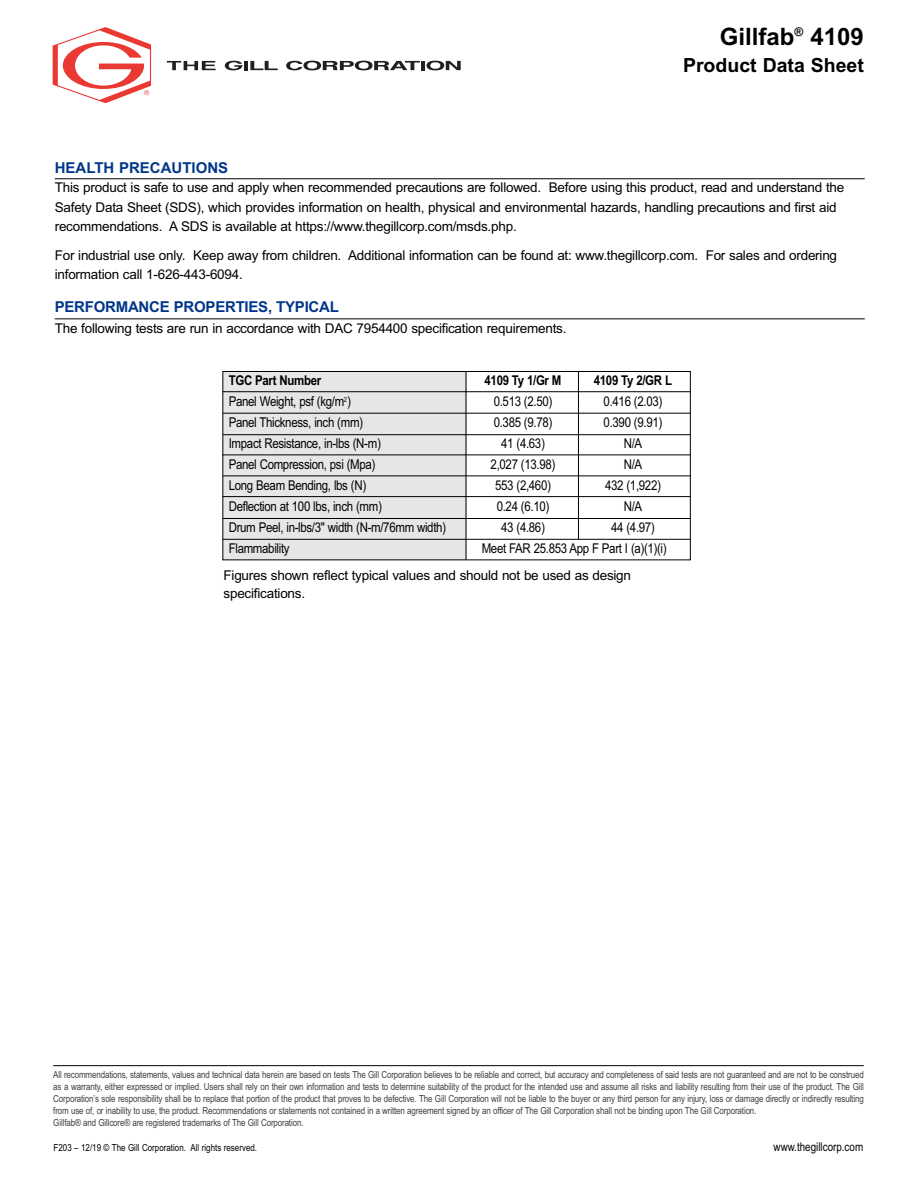
<style>
.page{position:relative;width:918px;height:1188px;background:#fff}
.page>*{position:absolute;margin:0;border:0;box-sizing:border-box;transform-origin:0 0}
.t1{font:700 24px "Arial";color:#000}
.t2{font:700 19.5px "Arial";color:#000}
.t3{font:700 15px "Arial";letter-spacing:-.015em;color:#003689}
.t4{font:13.5px/19.5px "Arial";letter-spacing:-.015em;color:#000}
.t5{font:13.5px/26.7px "Arial";letter-spacing:-.015em;color:#000;scale:.85 1}
.t6{font:700 13.5px "Arial";letter-spacing:-.03em;color:#000;scale:.85 1}
.t7{font:12px "Arial Narrow";color:#000}
.t8{font:9.75px/12px "Arial Narrow";letter-spacing:-.015em;color:#404040}
.t9{font:9.75px "Arial Narrow";color:#000}
</style>
<div class="page">
<hr style="left:55px;top:178px;width:810px;height:1px;background:#000">
<hr style="left:55px;top:318px;width:810px;height:1px;background:#000">
<div style="left:223px;top:371px;width:243px;height:189px;background:#e6e6e6"></div>
<div style="left:222px;top:371px;width:469px;height:189px;border:1px solid #000"></div>
<hr style="left:223px;top:391px;width:468px;height:1px;background:#000">
<hr style="left:223px;top:413px;width:468px;height:1px;background:#000">
<hr style="left:223px;top:434px;width:468px;height:1px;background:#000">
<hr style="left:222px;top:455px;width:469px;height:1px;background:#000">
<hr style="left:223px;top:476px;width:468px;height:1px;background:#000">
<hr style="left:223px;top:496px;width:468px;height:1px;background:#000">
<hr style="left:223px;top:539px;width:468px;height:1px;background:#000">
<hr style="left:223px;top:518px;width:468px;height:1px;background:#000">
<hr style="left:578px;top:372px;width:1px;height:167px;background:#000">
<hr style="left:466px;top:372px;width:1px;height:188px;background:#000">
<svg style="left:53px;top:27px;width:98px;height:76px"></svg>
<svg style="left:286px;top:61px;width:175px;height:9px"></svg>
<svg style="left:225px;top:61px;width:53px;height:9px"></svg>
<svg style="left:167px;top:61px;width:49px;height:9px"></svg>
<hr style="left:53px;top:1065px;width:811px;height:1px;background:#000">
<h1 class="t1" style="left:720px;top:23px;width:146px">Gillfab<sup>®</sup> 4109</h1>
<h2 class="t2" style="left:683px;top:54px;width:182px">Product Data Sheet</h2>
<h3 class="t3" style="left:55px;top:159px;width:175px">HEALTH PRECAUTIONS</h3>
<p class="t4" style="left:55px;top:178px;width:791px">This product is safe to use and apply when recommended precautions are followed. Before using this product, read and understand the<br>Safety Data Sheet (SDS), which provides information on health, physical and environmental hazards, handling precautions and first aid recommendations. A SDS is available at https://www.thegillcorp.com/msds.php.</p>
<h3 class="t4" style="left:55px;top:246px;width:784px">For industrial use only. Keep away from children. Additional information can be found at: www.thegillcorp.com. For sales and ordering information call 1-626-443-6094.</h3>
<h3 class="t3" style="left:55px;top:298px;width:286px">PERFORMANCE PROPERTIES, TYPICAL</h3>
<h3 class="t4" style="left:55px;top:319px;width:513px">The following tests are run in accordance with DAC 7954400 specification requirements.</h3>
<h3 class="t6" style="left:229px;top:373px;width:110px">TGC Part Number</h3>
<h3 class="t6" style="left:485px;top:373px;width:92px">4109 Ty 1/Gr M</h3>
<h3 class="t6" style="left:594px;top:373px;width:94px">4109 Ty 2/GR L</h3>
<h3 class="t5" style="left:229px;top:388px;width:145px">Panel Weight, psf (kg/m<sup>2</sup>)</h3>
<h3 class="t5" style="left:494px;top:388px;width:71px">0.513 (2.50)</h3>
<h3 class="t5" style="left:604px;top:388px;width:71px">0.416 (2.03)</h3>
<h3 class="t5" style="left:229px;top:409px;width:160px">Panel Thickness, inch (mm)</h3>
<h3 class="t5" style="left:494px;top:409px;width:71px">0.385 (9.78)</h3>
<h3 class="t5" style="left:604px;top:409px;width:71px">0.390 (9.91)</h3>
<h3 class="t5" style="left:229px;top:430px;width:180px">Impact Resistance, in-lbs (N-m)</h3>
<h3 class="t5" style="left:501px;top:430px;width:53px">41 (4.63)</h3>
<h3 class="t5" style="left:624px;top:430px;width:23px">N/A</h3>
<h3 class="t5" style="left:229px;top:451px;width:174px">Panel Compression, psi (Mpa)</h3>
<h3 class="t5" style="left:491px;top:451px;width:78px">2,027 (13.98)</h3>
<h3 class="t5" style="left:624px;top:451px;width:23px">N/A</h3>
<h3 class="t5" style="left:229px;top:472px;width:163px">Long Beam Bending, lbs (N)</h3>
<h3 class="t5" style="left:495px;top:472px;width:67px">553 (2,460)</h3>
<h3 class="t5" style="left:605px;top:472px;width:67px">432 (1,922)</h3>
<h3 class="t5" style="left:229px;top:493px;width:182px">Deflection at 100 lbs, inch (mm)</h3>
<h3 class="t5" style="left:497px;top:493px;width:63px">0.24 (6.10)</h3>
<h3 class="t5" style="left:624px;top:493px;width:23px">N/A</h3>
<h3 class="t5" style="left:229px;top:514px;width:257px">Drum Peel, in-lbs/3" width (N-m/76mm width)</h3>
<h3 class="t5" style="left:501px;top:514px;width:53px">43 (4.86)</h3>
<h3 class="t5" style="left:611px;top:514px;width:53px">44 (4.97)</h3>
<h3 class="t5" style="left:229px;top:535px;width:73px">Flammability</h3>
<h3 class="t5" style="left:224px;top:535px;width:523px;text-indent:258px">Meet FAR 25.853 App F Part I (a)(1)(i)<br>Figures shown reflect typical values and should not be used as design</h3>
<h3 class="t4" style="left:224px;top:584px;width:83px">specifications.</h3>
<p class="t8" style="left:53px;top:1069px;width:812px">All recommendations, statements, values and technical data herein are based on tests The Gill Corporation believes to be reliable and correct, but accuracy and completeness of said tests are not guaranteed and are not to be construed as a warranty, either expressed or implied. Users shall rely on their own information and tests to determine suitability of the product for the intended use and assume all risks and liability resulting from their use of the product. The Gill Corporation’s sole responsibility shall be to replace that portion of the product that proves to be defective. The Gill Corporation will not be liable to the buyer or any third person for any injury, loss or damage directly or indirectly resulting from use of, or inability to use, the product. Recommendations or statements not contained in a written agreement signed by an officer of The Gill Corporation shall not be binding upon The Gill Corporation.<br>Gillfab® and Gillcore® are registered trademarks of The Gill Corporation.</p>
<p class="t9" style="left:54px;top:1142px;width:205px">F203 – 12/19 © The Gill Corporation. All rights reserved.</p>
<p class="t7" style="left:774px;top:1140px;width:91px">www.thegillcorp.com</p>
</div>
